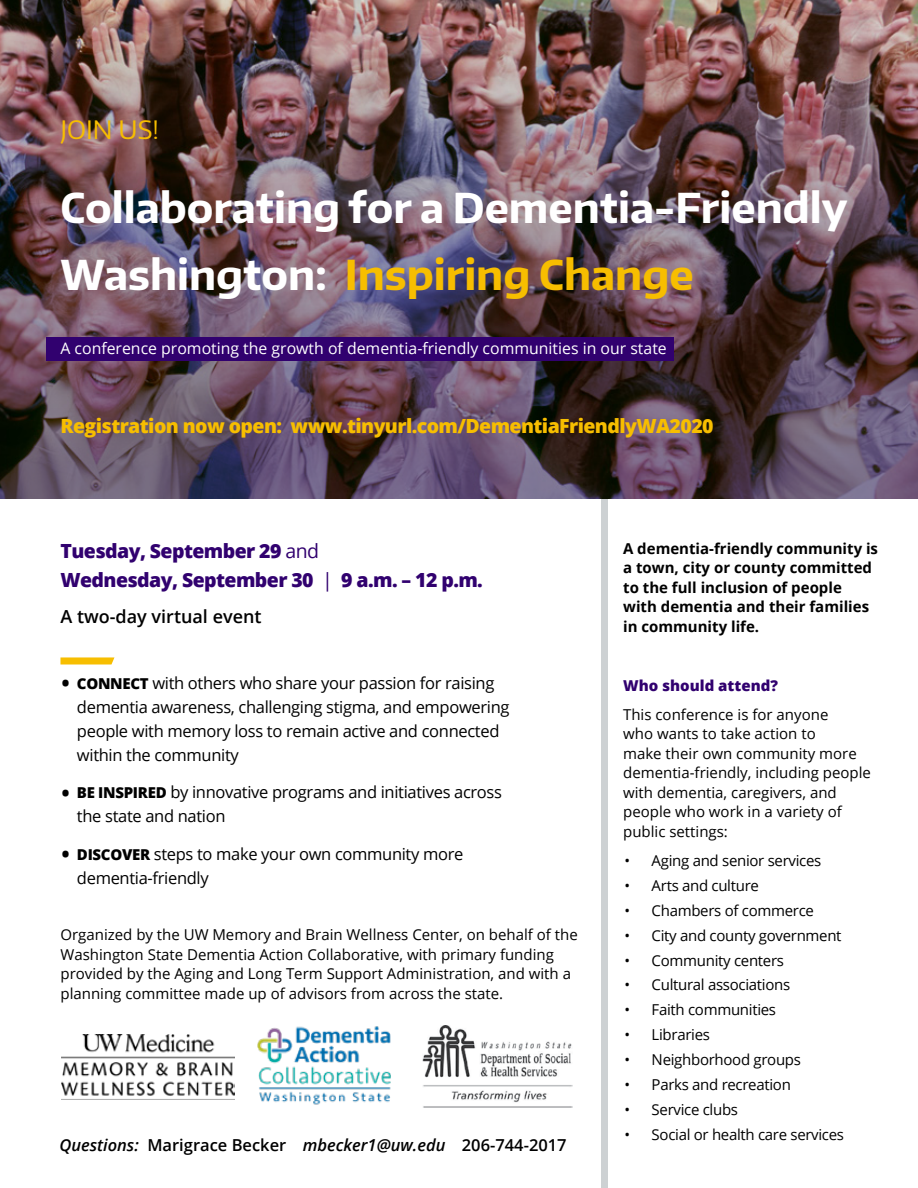
<style>
.page{position:relative;width:918px;height:1188px;background:#fff}
.page>*{position:absolute;margin:0;border:0;box-sizing:border-box;transform-origin:0 0}
.t1{font:700 41.1px/66.4px "Encode Sans Normal";color:#fff}
.t2{font:25.35px "Encode Sans Normal";color:#f7be00}
.t3{font:800 19.5px "Open Sans";letter-spacing:-.03em;color:#f7be00}
.t4{font:800 19.5px/28.5px "Open Sans";letter-spacing:-.03em;color:#31016f}
.t5{font:600 18px "Open Sans";color:#000}
.t6{font:16.5px/24px "Open Sans";letter-spacing:-.02em;color:#000}
.t7{font:600 16.5px "Open Sans";color:#000}
.t8{font:15.9px "Open Sans";color:#fff}
.t9{font:15px/19.5px "Open Sans";color:#000}
.t10{font:15px "Open Sans";letter-spacing:-.02em;color:#000}
.t11{font:700 15px/19.5px "Open Sans";color:#000}
.t12{font:800 15px "Open Sans";color:#31016f}
.s1{color:#f7be00}
.s2{font-weight:400}
.s3{font-weight:800;font-size:19.5px}
.s4{font-weight:800;font-size:15px}
.s5{font-style:italic}
</style>
<div class="page">
<div style="left:601px;top:499px;width:7px;height:689px;background:#cdd1d3"></div>
<img style="left:0;top:0;width:918px;height:10px">
<img style="left:0;top:10px;width:918px;height:489px">
<div style="left:46px;top:337px;width:628px;height:24px;background:#31016f"></div>
<svg style="left:60px;top:657px;width:54px;height:7px"></svg>
<img style="left:422px;top:1026px;width:150px;height:82px">
<img style="left:257px;top:1026px;width:134px;height:79px">
<img style="left:62px;top:1034px;width:172px;height:62px">
<h2 class="t2" style="left:60px;top:113px;width:100px">JOIN US!</h2>
<h1 class="t1" style="left:60px;top:173px;width:789px">Collaborating for a Dementia-Friendly<br>Washington: <span class="s1">Inspiring Change</span></h1>
<p class="t8" style="left:60px;top:338px;width:608px">A conference promoting the growth of dementia-friendly communities in our state</p>
<h3 class="t3" style="left:60px;top:412px;width:655px">Registration now open: www.tinyurl.com/DementiaFriendlyWA2020</h3>
<h3 class="t4" style="left:60px;top:536px;width:424px">Tuesday, September 29 <span class="s2">and<br></span>Wednesday, September 30 <span class="s2">|</span> 9 a.m. – 12 p.m.</h3>
<p class="t5" style="left:60px;top:604px;width:203px">A two-day virtual event</p>
<p class="t6" style="left:77px;top:670px;width:434px;text-indent:-15px"><span class="s3">•</span> <span class="s4">CONNECT</span> with others who share your passion for raising dementia awareness, challenging stigma, and empowering people with memory loss to remain active and connected within the community</p>
<p class="t6" style="left:77px;top:780px;width:427px;text-indent:-15px"><span class="s3">•</span> <span class="s4">BE INSPIRED</span> by innovative programs and initiatives across the state and nation</p>
<p class="t6" style="left:77px;top:841px;width:388px;text-indent:-15px"><span class="s3">•</span> <span class="s4">DISCOVER</span> steps to make your own community more dementia-friendly</p>
<p class="t9" style="left:60px;top:925px;width:519px">Organized by the UW Memory and Brain Wellness Center, on behalf of the Washington State Dementia Action Collaborative, with primary funding provided by the Aging and Long Term Support Administration, and with a planning committee made up of advisors from across the state.</p>
<p class="t7" style="left:59px;top:1134px;width:509px"><span class="s5">Questions:</span> Marigrace Becker <span class="s5">mbecker1@uw.edu</span> 206-744-2017</p>
<p class="t11" style="left:623px;top:538px;width:256px">A dementia-friendly community is a town, city or county committed to the full inclusion of people with dementia and their families in community life.</p>
<p class="t12" style="left:623px;top:674px;width:156px">Who should attend?</p>
<p class="t9" style="left:623px;top:704px;width:249px">This conference is for anyone<br>who wants to take action to<br>make their own community more dementia-friendly, including people with dementia, caregivers, and people who work in a variety of public settings:</p>
<p class="t10" style="left:625px;top:850px;width:198px">• Aging and senior services</p>
<p class="t10" style="left:625px;top:875px;width:136px">• Arts and culture</p>
<p class="t10" style="left:625px;top:900px;width:191px">• Chambers of commerce</p>
<p class="t10" style="left:625px;top:925px;width:218px">• City and county government</p>
<p class="t10" style="left:625px;top:950px;width:161px">• Community centers</p>
<p class="t10" style="left:625px;top:975px;width:167px">• Cultural associations</p>
<p class="t10" style="left:625px;top:1000px;width:153px">• Faith communities</p>
<p class="t10" style="left:625px;top:1025px;width:87px">• Libraries</p>
<p class="t10" style="left:625px;top:1049px;width:178px">• Neighborhood groups</p>
<p class="t10" style="left:625px;top:1074px;width:168px">• Parks and recreation</p>
<p class="t10" style="left:625px;top:1099px;width:115px">• Service clubs</p>
<p class="t10" style="left:625px;top:1124px;width:221px">• Social or health care services</p>
</div>
